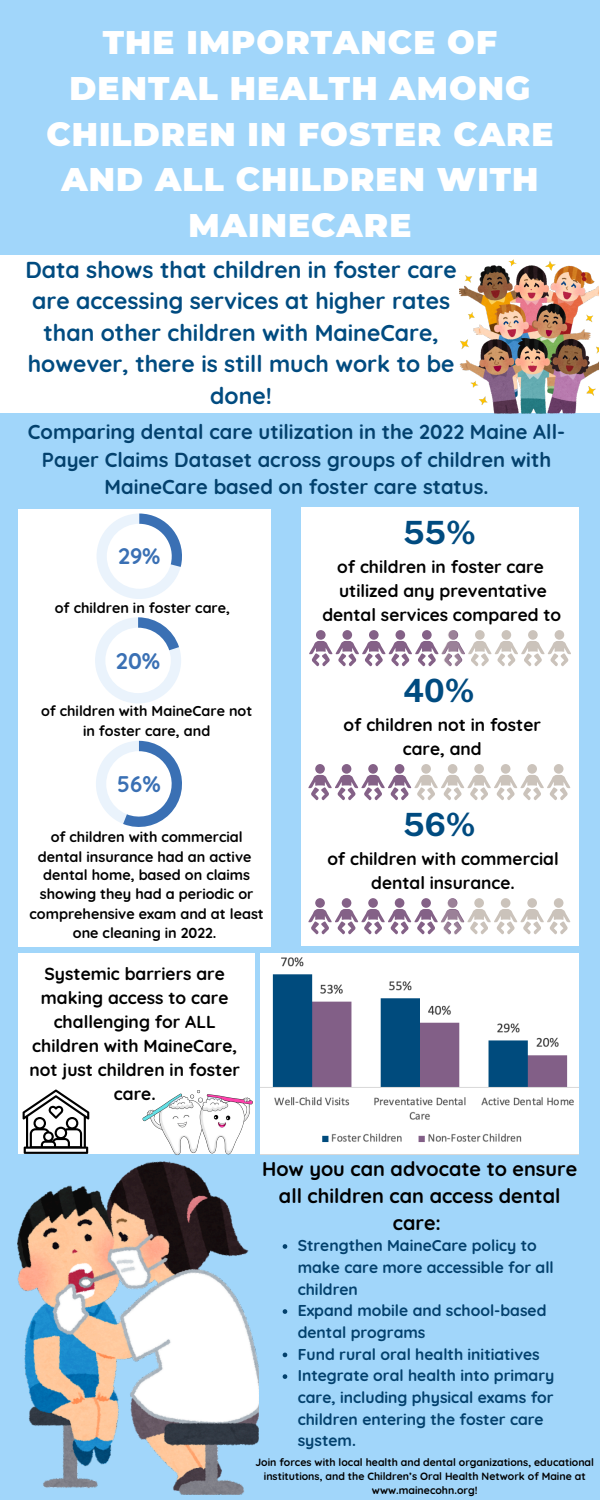
<style>
.page{position:relative;width:600px;height:1500px;background:#a1d6fa}
.page>*{position:absolute;margin:0;border:0;box-sizing:border-box;transform-origin:0 0}
.t1{font:900 32.7px/45.8px "Montserrat";letter-spacing:.03em;color:#fff;text-align:center}
.t2{font:700 32px "Public Sans";color:#004b80}
.t3{font:700 23px/31.5px "Quicksand";color:#004b80;text-align:center}
.t4{font:700 22.5px "Quicksand";color:#3a70b4}
.t5{font:700 22.4px "Quicksand";color:#3a70b4}
.t6{font:700 20.2px/27.8px "Quicksand";color:#03416d;text-align:center}
.t7{font:700 19.9px/27.2px "Quicksand";color:#000;text-align:center}
.t8{font:700 17.4px/24px "Quicksand";color:#000;text-align:center}
.t9{font:700 17.3px/24px "Quicksand";color:#000;text-align:center}
.t10{font:700 15.7px/21.7px "Quicksand";color:#03416d}
.t11{font:700 14.4px/19.5px "Quicksand";color:#000;text-align:center}
.t12{font:700 14.3px/19.5px "Quicksand";color:#000;text-align:center}
.t13{font:700 10.6px/14.2px "Quicksand";color:#000;text-align:center}
</style>
<div class="page">
<div style="left:18px;top:954px;width:237px;height:200px;background:#fff"></div>
<div style="left:18px;top:509px;width:253px;height:437px;background:#fff"></div>
<div style="left:0;top:256px;width:600px;height:157px;background:#fff"></div>
<div style="left:301px;top:507px;width:278px;height:438px;background:#fff"></div>
<svg style="left:309px;top:630px;width:96px;height:36px"></svg>
<img style="left:459px;top:259px;width:140px;height:155px">
<img style="left:18px;top:1162px;width:240px;height:332px">
<svg style="left:308px;top:764px;width:96px;height:36px"></svg>
<svg style="left:415px;top:764px;width:95px;height:36px"></svg>
<svg style="left:97px;top:514px;width:85px;height:85px"></svg>
<svg style="left:95px;top:617px;width:86px;height:86px"></svg>
<svg style="left:23px;top:1089px;width:66px;height:65px"></svg>
<svg style="left:441px;top:630px;width:123px;height:36px"></svg>
<svg style="left:96px;top:741px;width:86px;height:86px"></svg>
<svg style="left:308px;top:898px;width:96px;height:36px"></svg>
<svg style="left:441px;top:898px;width:122px;height:37px"></svg>
<img style="left:261px;top:954px;width:317px;height:201px">
<img style="left:142px;top:1091px;width:111px;height:64px">
<svg style="left:283px;top:1244px;width:4px;height:5px"></svg>
<svg style="left:283px;top:1309px;width:4px;height:5px"></svg>
<svg style="left:283px;top:1353px;width:4px;height:4px"></svg>
<svg style="left:283px;top:1374px;width:4px;height:5px"></svg>
<h4 class="t1" style="left:46px;top:20px;width:509px">THE IMPORTANCE OF<br>DENTAL HEALTH AMONG<br>CHILDREN IN FOSTER CARE<br>AND ALL CHILDREN WITH<br>MAINECARE</h4>
<h4 class="t3" style="left:25px;top:253px;width:433px">Data shows that children in foster care are accessing services at higher rates than other children with MaineCare, however, there is still much work to be done!</h4>
<p class="t6" style="left:28px;top:417px;width:539px">Comparing dental care utilization in the 2022 Maine All-<br>Payer Claims Dataset across groups of children with<br>MaineCare based on foster care status.</p>
<h3 class="t5" style="left:118px;top:542px;width:44px">29%</h3>
<p class="t11" style="left:55px;top:598px;width:177px">of children in foster care,</p>
<h3 class="t4" style="left:116px;top:646px;width:46px">20%</h3>
<p class="t12" style="left:41px;top:701px;width:213px">of children with MaineCare not in foster care, and</p>
<h3 class="t4" style="left:117px;top:770px;width:45px">56%</h3>
<p class="t11" style="left:38px;top:827px;width:215px">of children with commercial dental insurance had an active</p>
<p class="t11" style="left:30px;top:864px;width:236px">dental home, based on claims showing they had a periodic or comprehensive exam and at least one cleaning in 2022.</p>
<p class="t8" style="left:30px;top:961px;width:212px">Systemic barriers are making access to care challenging for ALL children with MaineCare, not just children in foster care.</p>
<h6 class="t2" style="left:403px;top:514px;width:75px">55%</h6>
<h6 class="t9" style="left:322px;top:554px;width:240px">of children in foster care utilized any preventative dental services compared to</h6>
<h6 class="t2" style="left:403px;top:672px;width:73px">40%</h6>
<h6 class="t9" style="left:344px;top:712px;width:199px">of children not in foster care, and</h6>
<h6 class="t2" style="left:403px;top:806px;width:74px">56%</h6>
<h6 class="t9" style="left:327px;top:846px;width:233px">of children with commercial dental insurance.</h6>
<p class="t7" style="left:262px;top:1154px;width:317px">How you can advocate to ensure all children can access dental care:</p>
<h6 class="t10" style="left:298px;top:1234px;width:258px">Strengthen MaineCare policy to make care more accessible for all children</h6>
<h4 class="t10" style="left:298px;top:1299px;width:250px">Expand mobile and school-based dental programs</h4>
<p class="t10" style="left:298px;top:1343px;width:244px">Fund rural oral health initiatives</p>
<p class="t10" style="left:298px;top:1365px;width:258px">Integrate oral health into primary care, including physical exams for children entering the foster care system.</p>
<p class="t13" style="left:256px;top:1454px;width:340px">Join forces with local health and dental organizations, educational institutions, and the Children’s Oral Health Network of Maine at</p>
<h3 class="t13" style="left:372px;top:1483px;width:107px">www.mainecohn.org!</h3>
</div>
